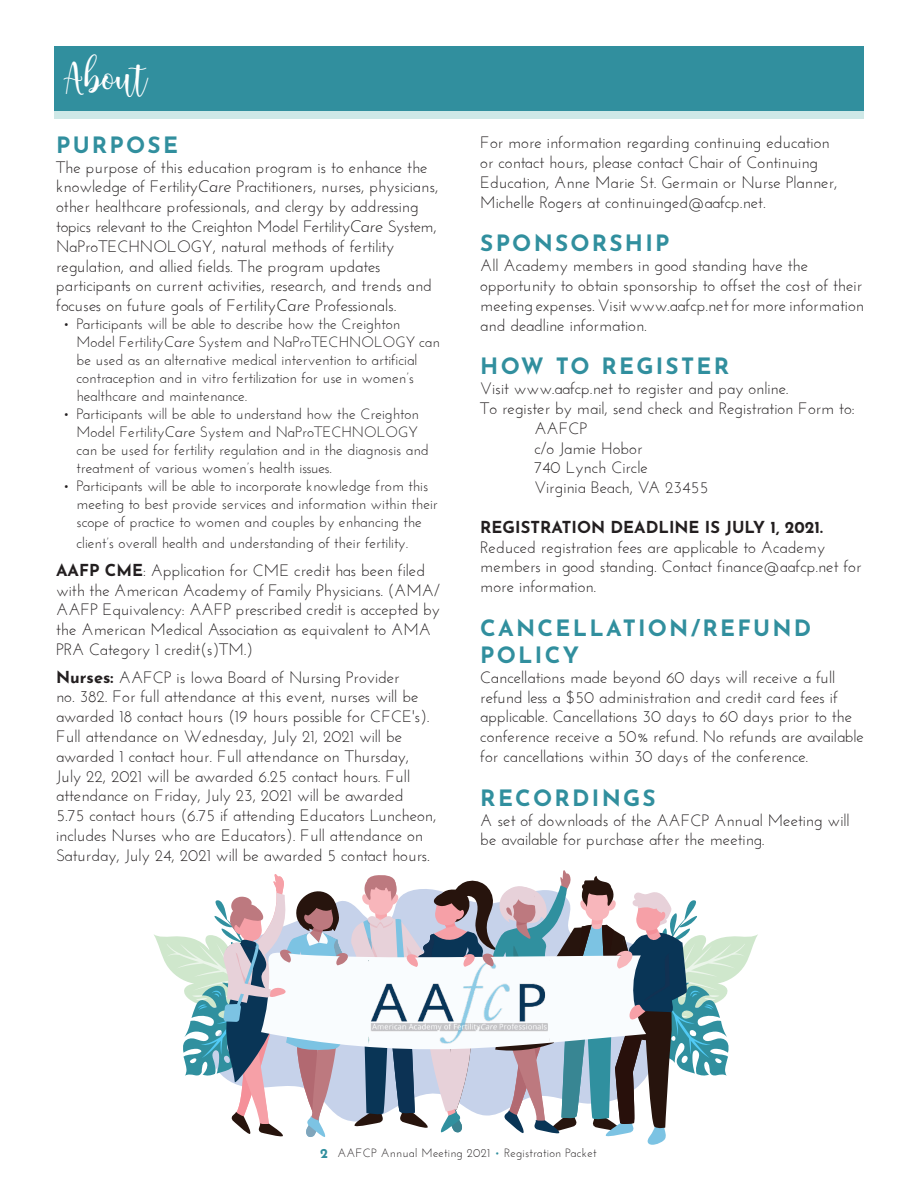
<style>
.page{position:relative;width:918px;height:1188px;background:#fff}
.page>*{position:absolute;margin:0;border:0;box-sizing:border-box;transform-origin:0 0}
.t1{font:34.5px "novia";color:#fff}
.Paragraph_Descriptio{font:700 22.5px/27px "Josefin Sans";letter-spacing:.1em;color:#318f9e}
.Paragraph_Descriptio-2{font:16.5px/19.8px "Josefin Sans";color:#231f20}
.Paragraph_Descriptio-3{font:700 16.5px "Josefin Sans";color:#231f20}
.t2{font:15px/18px "Josefin Sans";color:#231f20}
.t3{font:12px "Josefin Sans";letter-spacing:.02em;color:#231f20}
.s1{font-weight:300;font-style:italic}
.s2{font-weight:700}
.s3{font-weight:700;font-size:13.5px;color:#318f9e}
.s4{color:#318f9e}
</style>
<div class="page">
<div style="left:54px;top:47px;width:810px;height:70px;background:#318f9e"></div>
<div style="left:54px;top:112px;width:810px;height:7px;background:#cee8e7"></div>
<svg style="left:154px;top:870px;width:604px;height:275px"></svg>
<p class="t1" style="left:63px;top:58px;width:86px">About</p>
<p class="Paragraph_Descriptio" style="left:56px;top:128px;width:123px">PURPOSE</p>
<p class="Paragraph_Descriptio-2" style="left:56px;top:157px;width:384px">The purpose of this education program is to enhance the knowledge of Fertility<span class="s1">Care</span> Practitioners, nurses, physicians, other healthcare professionals, and clergy by addressing topics relevant to the Creighton Model Fertility<span class="s1">Care</span> System,</p>
<p class="Paragraph_Descriptio-2" style="left:56px;top:236px;width:377px">NaProTECHNOLOGY, natural methods of fertility regulation, and allied fields. The program updates participants on current activities, research, and trends and focuses on future goals of Fertility<span class="s1">Care</span> Professionals.</p>
<p class="t2" style="left:76px;top:315px;width:365px;text-indent:-14px">• Participants will be able to describe how the Creighton Model Fertility<span class="s1">Care</span> System and NaProTECHNOLOGY can be used as an alternative medical intervention to artificial contraception and in vitro fertilization for use in women’s healthcare and maintenance.</p>
<p class="t2" style="left:76px;top:405px;width:354px;text-indent:-14px">• Participants will be able to understand how the Creighton Model Fertility<span class="s1">Care</span> System and NaProTECHNOLOGY can be used for fertility regulation and in the diagnosis and treatment of various women’s health issues.</p>
<p class="t2" style="left:76px;top:477px;width:363px;text-indent:-14px">• Participants will be able to incorporate knowledge from this meeting to best provide services and information within their scope of practice to women and couples by enhancing the</p>
<p class="t2" style="left:76px;top:534px;width:333px">client’s overall health and understanding of their fertility.</p>
<p class="Paragraph_Descriptio-2" style="left:56px;top:560px;width:385px"><span class="s2">AAFP CME</span>: Application for CME credit has been filed with the American Academy of Family Physicians. (AMA/ AAFP Equivalency: AAFP prescribed credit is accepted by the American Medical Association as equivalent to AMA PRA Category 1 credit(s)TM.)</p>
<p class="Paragraph_Descriptio-2" style="left:56px;top:667px;width:382px"><span class="s2">Nurses:</span> AAFCP is Iowa Board of Nursing Provider<br>no. 382. For full attendance at this event, nurses will be awarded 18 contact hours (19 hours possible for CFCE's).<br>Full attendance on Wednesday, July 21, 2021 will be awarded 1 contact hour. Full attendance on Thursday, July 22, 2021 will be awarded 6.25 contact hours. Full attendance on Friday, July 23, 2021 will be awarded<br>5.75 contact hours (6.75 if attending Educators Luncheon, includes Nurses who are Educators). Full attendance on Saturday, July 24, 2021 will be awarded 5 contact hours.</p>
<p class="Paragraph_Descriptio-2" style="left:480px;top:132px;width:359px">For more information regarding continuing education or contact hours, please contact Chair of Continuing Education, Anne Marie St. Germain or Nurse Planner, Michelle Rogers at continuinged@aafcp.net.</p>
<p class="Paragraph_Descriptio" style="left:480px;top:227px;width:191px">SPONSORSHIP</p>
<p class="Paragraph_Descriptio-2" style="left:480px;top:255px;width:385px">All Academy members in good standing have the opportunity to obtain sponsorship to offset the cost of their meeting expenses. Visit www.aafcp.net for more information and deadline information.</p>
<p class="Paragraph_Descriptio" style="left:480px;top:350px;width:250px">HOW TO REGISTER</p>
<p class="Paragraph_Descriptio-2" style="left:480px;top:378px;width:310px">Visit www.aafcp.net to register and pay online.</p>
<p class="Paragraph_Descriptio-2" style="left:480px;top:398px;width:376px">To register by mail, send check and Registration Form to:</p>
<p class="Paragraph_Descriptio-2" style="left:534px;top:418px;width:54px">AAFCP</p>
<p class="Paragraph_Descriptio-2" style="left:534px;top:438px;width:110px">c/o Jamie Hobor</p>
<p class="Paragraph_Descriptio-2" style="left:534px;top:458px;width:115px">740 Lynch Circle</p>
<p class="Paragraph_Descriptio-2" style="left:534px;top:477px;width:176px">Virginia Beach, VA 23455</p>
<p class="Paragraph_Descriptio-3" style="left:480px;top:512px;width:344px">REGISTRATION DEADLINE IS JULY 1, 2021.</p>
<p class="Paragraph_Descriptio-2" style="left:480px;top:537px;width:383px">Reduced registration fees are applicable to Academy members in good standing. Contact finance@aafcp.net for more information.</p>
<p class="Paragraph_Descriptio" style="left:480px;top:611px;width:332px">CANCELLATION/REFUND<br>POLICY</p>
<p class="Paragraph_Descriptio-2" style="left:480px;top:667px;width:385px">Cancellations made beyond 60 days will receive a full refund less a $50 administration and credit card fees if applicable. Cancellations 30 days to 60 days prior to the conference receive a 50% refund. No refunds are available for cancellations within 30 days of the conference.</p>
<p class="Paragraph_Descriptio" style="left:480px;top:781px;width:177px">RECORDINGS</p>
<p class="Paragraph_Descriptio-2" style="left:480px;top:810px;width:371px">A set of downloads of the AAFCP Annual Meeting will be available for purchase after the meeting.</p>
<p class="t3" style="left:320px;top:1145px;width:278px"><span class="s3">2</span> AAFCP Annual Meeting 2021 <span class="s4">•</span> Registration Packet</p>
</div>
